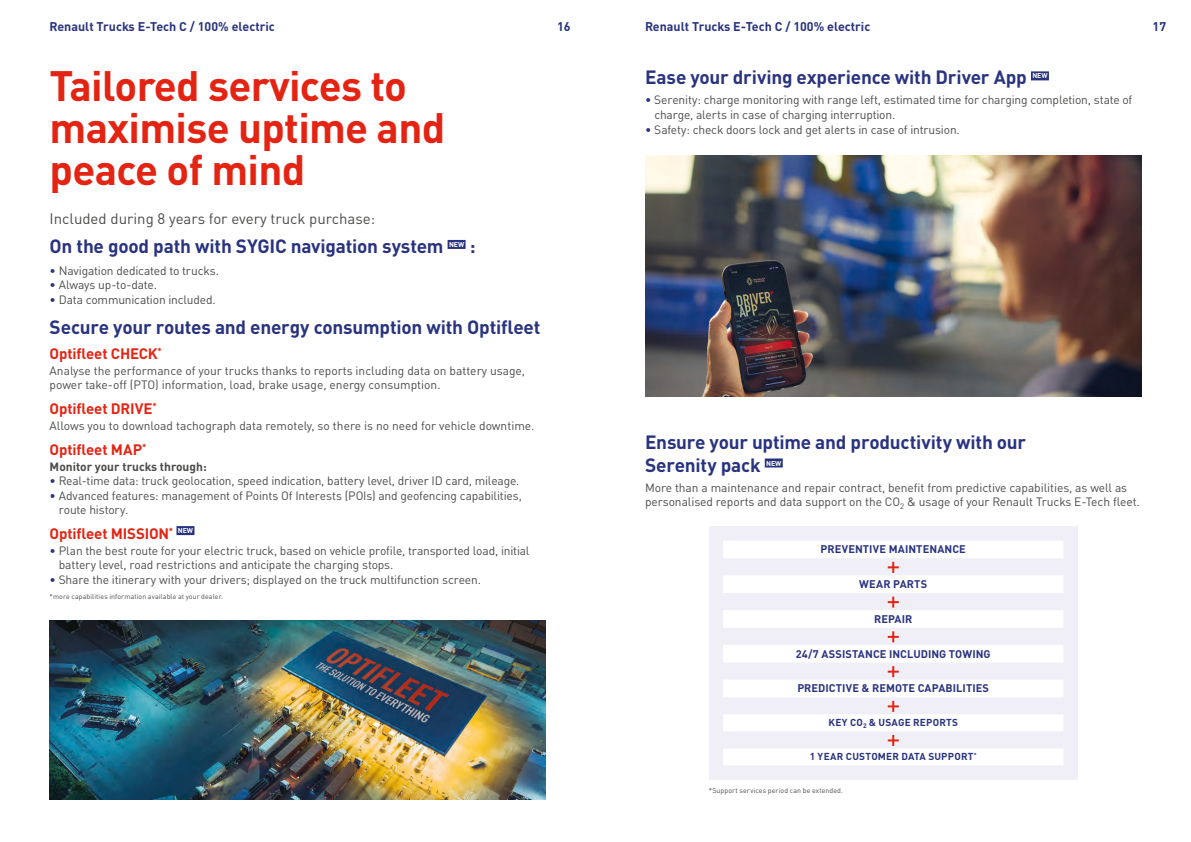
<style>
.page{position:relative;width:1191px;height:842px;background:#fff}
.page>*{position:absolute;margin:0;border:0;box-sizing:border-box;transform-origin:0 0}
.C42_BOLD_FG_RED_bdc_intermoins2{font:700 42px/42px "DIN Pro";letter-spacing:-.015em;color:#e42413}
.C19_TXT_BOLD_FG_BLEU_bdc_intermoins{font:700 19px "DIN Pro";letter-spacing:-.015em;color:#29337f}
.C19_TXT_BOLD_FG_BLEU_bdc_All_NEW{font:700 19px/22.8px "DIN Pro";letter-spacing:-.015em;color:#29337f}
.C15_TXT_BOLD_FG_RED_bdc_Esp_AP{font:700 15px "DIN Pro";letter-spacing:-.01em;color:#e42413}
.C15_REGULAR_FG_432_bdc{font:15px "DIN Pro";color:#4b4b4a}
.t1{font:700 12.5px "DIN Pro";color:#29337f}
._009a_C12_TXT_REGULAR_FG_G432_bdc_PUCE{font:12px/14.4px "DIN Pro";letter-spacing:-.015em;color:#4b4b4a}
.C12_REGULAR_FG_432_bdc{font:12px/14.4px "DIN Pro";letter-spacing:-.005em;color:#4b4b4a}
.C12_BOLD_FG_432_bdc_All_NEW{font:700 12px "DIN Pro";color:#4b4b4a}
.C10_TXT_BOLD_CEN_BLEU{font:700 11px "DIN Pro";letter-spacing:.005em;color:#29337f}
.C10_TXT_BOLD_CEN_BLEU_CAP{font:700 10px "DIN Pro";letter-spacing:.02em;color:#29337f}
.C7_REGULAR_FG_432{font:7px "DIN Pro";letter-spacing:.015em;color:#4b4b4a}
.C19_TXT_BOLD_FG_BLEU_bdc_intermoins-2{font:700 7px "DIN Pro";letter-spacing:-.02em;color:#fff}
.C19_TXT_BOLD_FG_BLEU_bdc_All_NEW-2{font:700 7px "DIN Pro";color:#fff}
.s1{color:#29337f}
</style>
<div class="page">
<div style="left:447px;top:240px;width:18px;height:9px;background:#29337f"></div>
<div style="left:176px;top:526px;width:18px;height:9px;background:#29337f"></div>
<div style="left:764px;top:458px;width:18px;height:9px;background:#29337f"></div>
<div style="left:709px;top:526px;width:368px;height:254px;background:#f0eff7"></div>
<svg style="left:723px;top:541px;width:340px;height:224px;fill:#fff"></svg>
<svg style="left:887px;top:562px;width:11px;height:11px"></svg>
<svg style="left:887px;top:597px;width:11px;height:11px"></svg>
<svg style="left:887px;top:631px;width:11px;height:11px"></svg>
<svg style="left:887px;top:666px;width:11px;height:11px"></svg>
<svg style="left:887px;top:701px;width:11px;height:11px"></svg>
<svg style="left:887px;top:735px;width:11px;height:11px"></svg>
<div style="left:1031px;top:71px;width:18px;height:9px;background:#29337f"></div>
<img style="left:50px;top:621px;width:496px;height:178px">
<img style="left:645px;top:156px;width:496px;height:241px">
<p class="t1" style="left:50px;top:16px;width:227px">Renault Trucks E-Tech C / 100% electric</p>
<p class="t1" style="left:557px;top:16px;width:15px">16</p>
<p class="t1" style="left:645px;top:16px;width:227px">Renault Trucks E-Tech C / 100% electric</p>
<p class="t1" style="left:1152px;top:16px;width:15px">17</p>
<p class="C42_BOLD_FG_RED_bdc_intermoins2" style="left:50px;top:60px;width:397px">Tailored services to maximise uptime and peace of mind</p>
<p class="C15_REGULAR_FG_432_bdc" style="left:50px;top:207px;width:327px">Included during 8 years for every truck purchase:</p>
<p class="C19_TXT_BOLD_FG_BLEU_bdc_intermoins" style="left:50px;top:230px;width:395px">On the good path with SYGIC navigation system</p>
<p class="C19_TXT_BOLD_FG_BLEU_bdc_intermoins-2" style="left:449px;top:239px;width:17px">NEW</p>
<p class="C19_TXT_BOLD_FG_BLEU_bdc_intermoins" style="left:470px;top:230px;width:7px">:</p>
<p class="_009a_C12_TXT_REGULAR_FG_G432_bdc_PUCE" style="left:50px;top:262px;width:171px"><span class="s1">•</span> Navigation dedicated to trucks.</p>
<p class="_009a_C12_TXT_REGULAR_FG_G432_bdc_PUCE" style="left:50px;top:277px;width:109px"><span class="s1">•</span> Always up-to-date.</p>
<p class="_009a_C12_TXT_REGULAR_FG_G432_bdc_PUCE" style="left:50px;top:291px;width:168px"><span class="s1">•</span> Data communication included.</p>
<p class="C19_TXT_BOLD_FG_BLEU_bdc_intermoins" style="left:50px;top:312px;width:492px">Secure your routes and energy consumption with Optifleet</p>
<p class="C15_TXT_BOLD_FG_RED_bdc_Esp_AP" style="left:50px;top:341px;width:114px">Optifleet CHECK<sup>*</sup></p>
<p class="C12_REGULAR_FG_432_bdc" style="left:50px;top:362px;width:477px">Analyse the performance of your trucks thanks to reports including data on battery usage, power take-off (PTO) information, load, brake usage, energy consumption.</p>
<p class="C15_TXT_BOLD_FG_RED_bdc_Esp_AP" style="left:50px;top:396px;width:109px">Optifleet DRIVE<sup>*</sup></p>
<p class="C12_REGULAR_FG_432_bdc" style="left:50px;top:417px;width:486px">Allows you to download tachograph data remotely, so there is no need for vehicle downtime.</p>
<p class="C15_TXT_BOLD_FG_RED_bdc_Esp_AP" style="left:50px;top:437px;width:98px">Optifleet MAP<sup>*</sup></p>
<p class="C12_BOLD_FG_432_bdc_All_NEW" style="left:50px;top:457px;width:159px">Monitor your trucks through:</p>
<p class="_009a_C12_TXT_REGULAR_FG_G432_bdc_PUCE" style="left:50px;top:473px;width:471px"><span class="s1">•</span> Real-time data: truck geolocation, speed indication, battery level, driver ID card, mileage.</p>
<p class="_009a_C12_TXT_REGULAR_FG_G432_bdc_PUCE" style="left:59px;top:487px;width:464px;text-indent:-9px"><span class="s1">•</span> Advanced features: management of Points Of Interests (POIs) and geofencing capabilities, route history.</p>
<p class="C15_TXT_BOLD_FG_RED_bdc_Esp_AP" style="left:50px;top:521px;width:145px">Optifleet MISSION<sup>*</sup> <sup>NEW</sup></p>
<p class="_009a_C12_TXT_REGULAR_FG_G432_bdc_PUCE" style="left:59px;top:542px;width:472px;text-indent:-9px"><span class="s1">•</span> Plan the best route for your electric truck, based on vehicle profile, transported load, initial battery level, road restrictions and anticipate the charging stops.</p>
<p class="_009a_C12_TXT_REGULAR_FG_G432_bdc_PUCE" style="left:50px;top:571px;width:433px"><span class="s1">•</span> Share the itinerary with your drivers; displayed on the truck multifunction screen.</p>
<p class="C7_REGULAR_FG_432" style="left:50px;top:591px;width:175px">*more capabilities information available at your dealer.</p>
<p class="C19_TXT_BOLD_FG_BLEU_bdc_intermoins" style="left:645px;top:62px;width:383px">Ease your driving experience with Driver App</p>
<p class="C19_TXT_BOLD_FG_BLEU_bdc_intermoins-2" style="left:1032px;top:70px;width:17px">NEW</p>
<p class="_009a_C12_TXT_REGULAR_FG_G432_bdc_PUCE" style="left:654px;top:92px;width:479px;text-indent:-9px"><span class="s1">•</span> Serenity: charge monitoring with range left, estimated time for charging completion, state of charge, alerts in case of charging interruption.</p>
<p class="_009a_C12_TXT_REGULAR_FG_G432_bdc_PUCE" style="left:645px;top:122px;width:316px"><span class="s1">•</span> Safety: check doors lock and get alerts in case of intrusion.</p>
<p class="C19_TXT_BOLD_FG_BLEU_bdc_All_NEW" style="left:645px;top:428px;width:382px">Ensure your uptime and productivity with our<br>Serenity pack</p>
<p class="C19_TXT_BOLD_FG_BLEU_bdc_All_NEW-2" style="left:766px;top:457px;width:17px">NEW</p>
<p class="C12_REGULAR_FG_432_bdc" style="left:645px;top:479px;width:496px">More than a maintenance and repair contract, benefit from predictive capabilities, as well as personalised reports and data support on the CO<sub>2</sub> &amp; usage of your Renault Trucks E-Tech fleet.</p>
<p class="C10_TXT_BOLD_CEN_BLEU" style="left:820px;top:540px;width:147px">PREVENTIVE MAINTENANCE</p>
<p class="C10_TXT_BOLD_CEN_BLEU" style="left:859px;top:575px;width:70px">WEAR PARTS</p>
<p class="C10_TXT_BOLD_CEN_BLEU" style="left:874px;top:610px;width:40px">REPAIR</p>
<p class="C10_TXT_BOLD_CEN_BLEU" style="left:795px;top:644px;width:196px">24/7 ASSISTANCE INCLUDING TOWING</p>
<p class="C10_TXT_BOLD_CEN_BLEU" style="left:797px;top:679px;width:193px">PREDICTIVE &amp; REMOTE CAPABILITIES</p>
<p class="C10_TXT_BOLD_CEN_BLEU_CAP" style="left:828px;top:714px;width:131px">KEY CO<sub>2</sub> &amp; USAGE REPORTS</p>
<p class="C10_TXT_BOLD_CEN_BLEU_CAP" style="left:810px;top:748px;width:168px">1 YEAR CUSTOMER DATA SUPPORT<sup>*</sup></p>
<p class="C7_REGULAR_FG_432" style="left:709px;top:785px;width:136px">*Support services period can be extended.</p>
</div>
